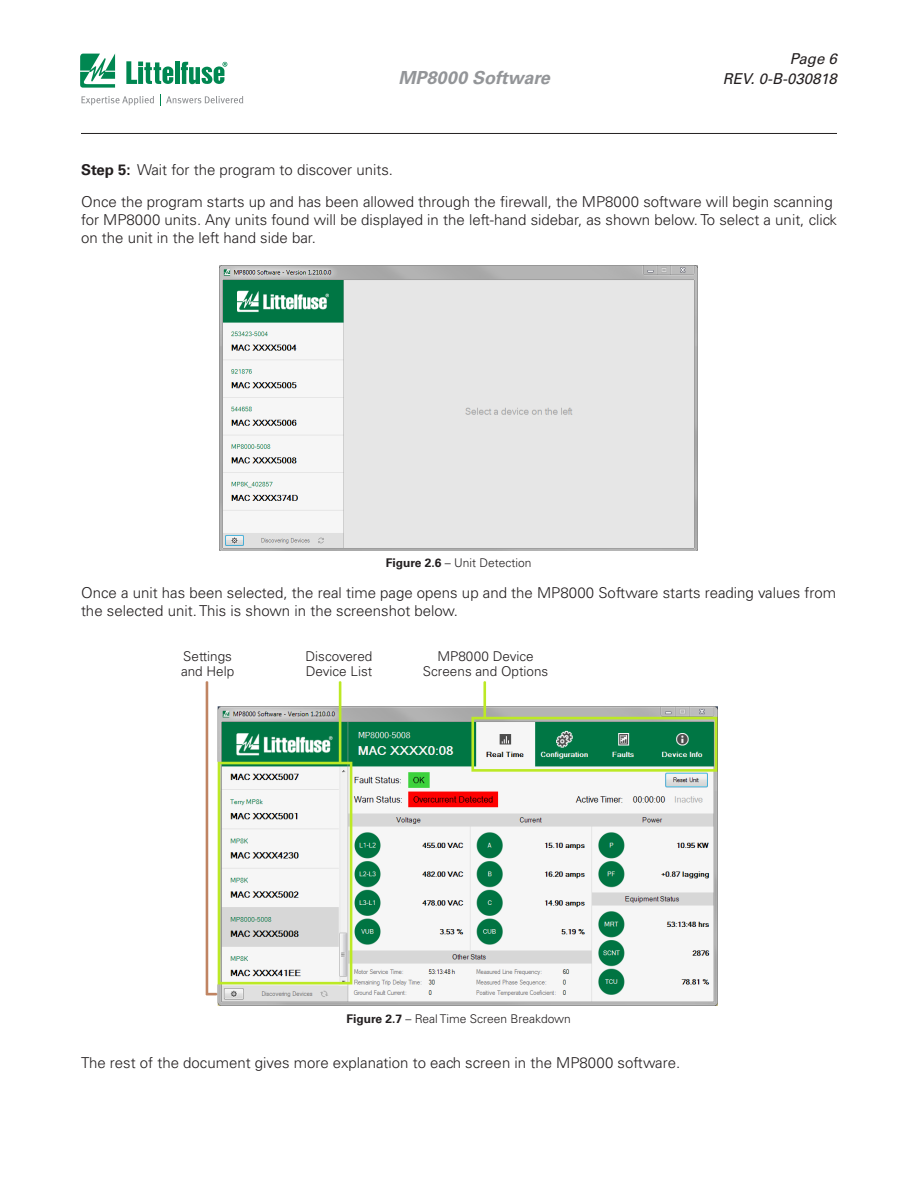
<style>
.page{position:relative;width:918px;height:1188px;background:#fff}
.page>*{position:absolute;margin:0;border:0;box-sizing:border-box;transform-origin:0 0}
.t1{font:italic 700 18px "Univers LT Std";color:#939598}
.Body{font:300 15px/18px "Univers LT Std";color:#231f20}
.t2{font:italic 15px "Univers LT Std";color:#231f20}
.Body-2{font:300 13.5px/15px "Univers LT Std";color:#231f20}
.Body-3{font:300 12px "Univers LT Std";color:#231f20}
.s1{font-weight:700}
</style>
<div class="page">
<hr style="left:81px;top:133px;width:756px;height:1px;background:#231f20">
<svg style="left:80px;top:54px;width:35px;height:34px"></svg>
<hr style="left:175px;top:62px;width:4px;height:22px;background:#008751">
<svg style="left:180px;top:62px;width:47px;height:22px"></svg>
<svg style="left:126px;top:61px;width:47px;height:23px"></svg>
<svg style="left:82px;top:96px;width:72px;height:9px"></svg>
<svg style="left:160px;top:94px;width:83px;height:12px"></svg>
<img style="left:220px;top:265px;width:477px;height:285px">
<img style="left:205px;top:681px;width:513px;height:325px">
<p class="t2" style="left:790px;top:50px;width:49px">Page 6</p>
<p class="t1" style="left:398px;top:67px;width:153px">MP8000 Software</p>
<p class="t2" style="left:723px;top:70px;width:116px">REV. 0-B-030818</p>
<p class="Body" style="left:81px;top:161px;width:314px"><span class="s1">Step 5:</span> Wait for the program to discover units.</p>
<p class="Body" style="left:81px;top:192px;width:758px">Once the program starts up and has been allowed through the firewall, the MP8000 software will begin scanning for MP8000 units. Any units found will be displayed in the left-hand sidebar, as shown below. To select a unit, click on the unit in the left hand side bar.</p>
<p class="Body-3" style="left:386px;top:556px;width:147px"><span class="s1">Figure 2.6</span> – Unit Detection</p>
<p class="Body" style="left:81px;top:584px;width:757px">Once a unit has been selected, the real time page opens up and the MP8000 Software starts reading values from the selected unit. This is shown in the screenshot below.</p>
<p class="Body-2" style="left:181px;top:649px;width:55px">Settings and Help</p>
<p class="Body-2" style="left:423px;top:649px;width:127px;text-align:center">MP8000 Device<br>Screens and Options</p>
<p class="Body-2" style="left:306px;top:649px;width:68px">Discovered<br>Device List</p>
<p class="Body-3" style="left:347px;top:1012px;width:226px"><span class="s1">Figure 2.7</span> – Real Time Screen Breakdown</p>
<p class="Body" style="left:81px;top:1054px;width:601px">The rest of the document gives more explanation to each screen in the MP8000 software.</p>
</div>
